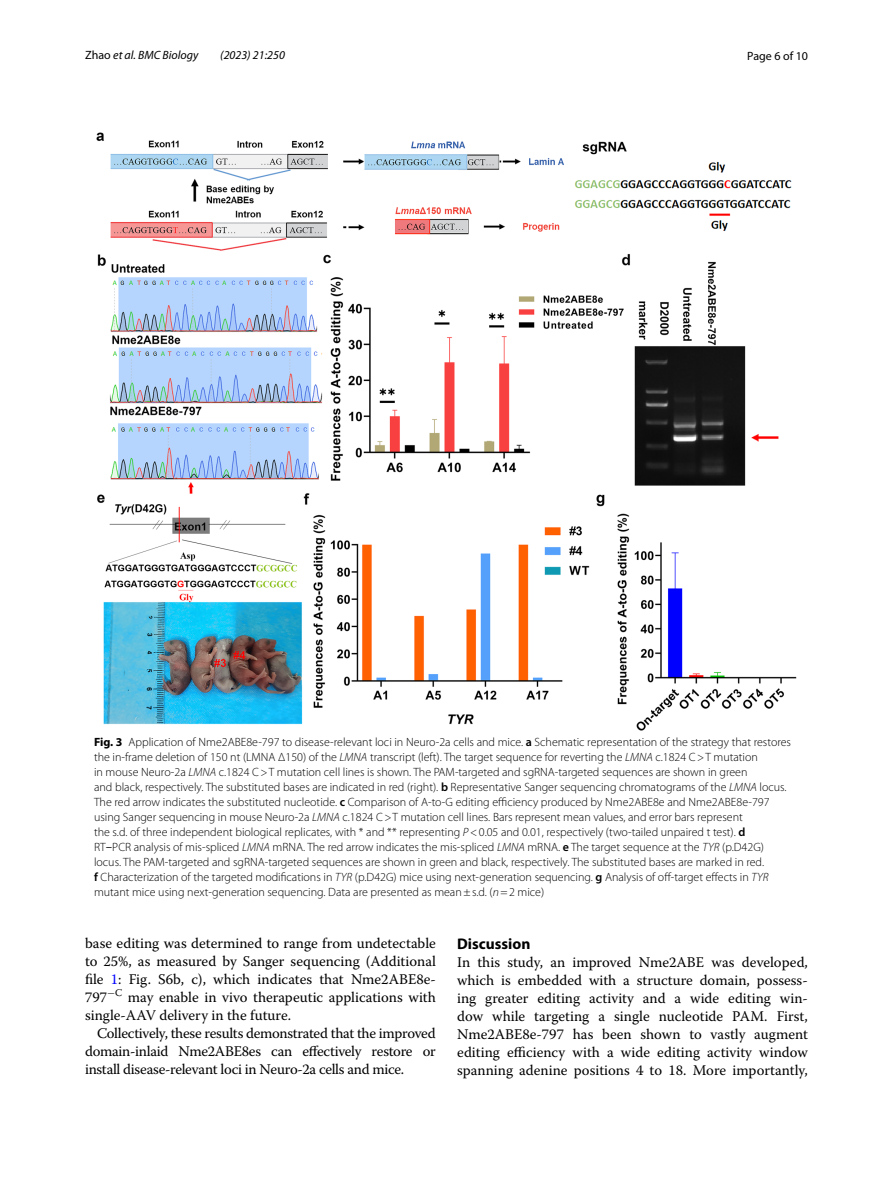
<style>
.page{position:relative;width:893px;height:1187px;background:#fff}
.page>*{position:absolute;margin:0;border:0;box-sizing:border-box;transform-origin:0 0}
.t1{font:700 15.45px "Myriad Pro";color:#000}
.t2{font:14.7px/18px "Warnock Pro";color:#000;text-align:justify}
.t3{font:300 12px/15px "Myriad Pro";color:#000}
.t4{font:italic 12px "Myriad Pro";color:#000}
.t5{font:12px "Myriad Pro";color:#000}
.s1{font-style:normal}
.s2{font-weight:700}
.s3{font-weight:600}
.s4{font-style:italic}
.s5{font-family:"Segoe UI";font-weight:400}
.s6{color:#00f}
</style>
<div class="page">
<img style="left:96px;top:133px;width:701px;height:597px">
<p class="t4" style="left:85px;top:48px;width:115px"><span class="s1">Zhao</span> et al. BMC Biology</p>
<p class="t4" style="left:220px;top:48px;width:66px">(2023) 21:250</p>
<p class="t5" style="left:747px;top:48px;width:62px">Page 6 of 10</p>
<p class="t3" style="left:94px;top:734px;width:699px"><span class="s2">Fig. 3</span> Application of Nme2ABE8e-797 to disease-relevant loci in Neuro-2a cells and mice. <span class="s3">a</span> Schematic representation of the strategy that restores the in-frame deletion of 150 nt (LMNA Δ150) of the <span class="s4">LMNA</span> transcript (left). The target sequence for reverting the <span class="s4">LMNA</span> c.1824 C&gt;T mutation<br>in mouse Neuro-2a <span class="s4">LMNA</span> c.1824 C&gt;T mutation cell lines is shown. The PAM-targeted and sgRNA-targeted sequences are shown in green<br>and black, respectively. The substituted bases are indicated in red (right). <span class="s3">b</span> Representative Sanger sequencing chromatograms of the <span class="s4">LMNA</span> locus.<br>The red arrow indicates the substituted nucleotide. <span class="s3">c</span> Comparison of A-to-G editing efficiency produced by Nme2ABE8e and Nme2ABE8e-797 using Sanger sequencing in mouse Neuro-2a <span class="s4">LMNA</span> c.1824 C&gt;T mutation cell lines. Bars represent mean values, and error bars represent<br>the s.d. of three independent biological replicates, with * and ** representing <span class="s4">P</span>&lt;0.05 and 0.01, respectively (two-tailed unpaired t test). <span class="s3">d<br></span>RT<span class="s5">‒</span>PCR analysis of mis-spliced <span class="s4">LMNA</span> mRNA. The red arrow indicates the mis-spliced <span class="s4">LMNA</span> mRNA. <span class="s3">e</span> The target sequence at the <span class="s4">TYR</span> (p.D42G) locus. The PAM-targeted and sgRNA-targeted sequences are shown in green and black, respectively. The substituted bases are marked in red.<br><span class="s3">f</span> Characterization of the targeted modifications in <span class="s4">TYR</span> (p.D42G) mice using next-generation sequencing. <span class="s3">g</span> Analysis of off-target effects in <span class="s4">TYR </span>mutant mice using next-generation sequencing. Data are presented as mean±s.d. (<span class="s4">n</span>=2 mice)</p>
<p class="t2" style="left:85px;top:933px;width:352px">base editing was determined to range from undetectable to 25%, as measured by Sanger sequencing (Additional file <span class="s6">1</span>: Fig. S6b, c), which indicates that Nme2ABE8e-797<sup>−</sup><sup>C</sup> may enable in vivo therapeutic applications with single-AAV delivery in the future.</p>
<p class="t2" style="left:85px;top:1023px;width:352px;text-indent:12px">Collectively, these results demonstrated that the improved domain-inlaid Nme2ABE8es can effectively restore or install disease-relevant loci in Neuro-2a cells and mice.</p>
<p class="t1" style="left:457px;top:933px;width:75px">Discussion</p>
<p class="t2" style="left:457px;top:952px;width:352px">In this study, an improved Nme2ABE was developed, which is embedded with a structure domain, possess&shy;ing greater editing activity and a wide editing win&shy;dow while targeting a single nucleotide PAM. First, Nme2ABE8e-797 has been shown to vastly augment editing efficiency with a wide editing activity window spanning adenine positions 4 to 18. More importantly,</p>
</div>
